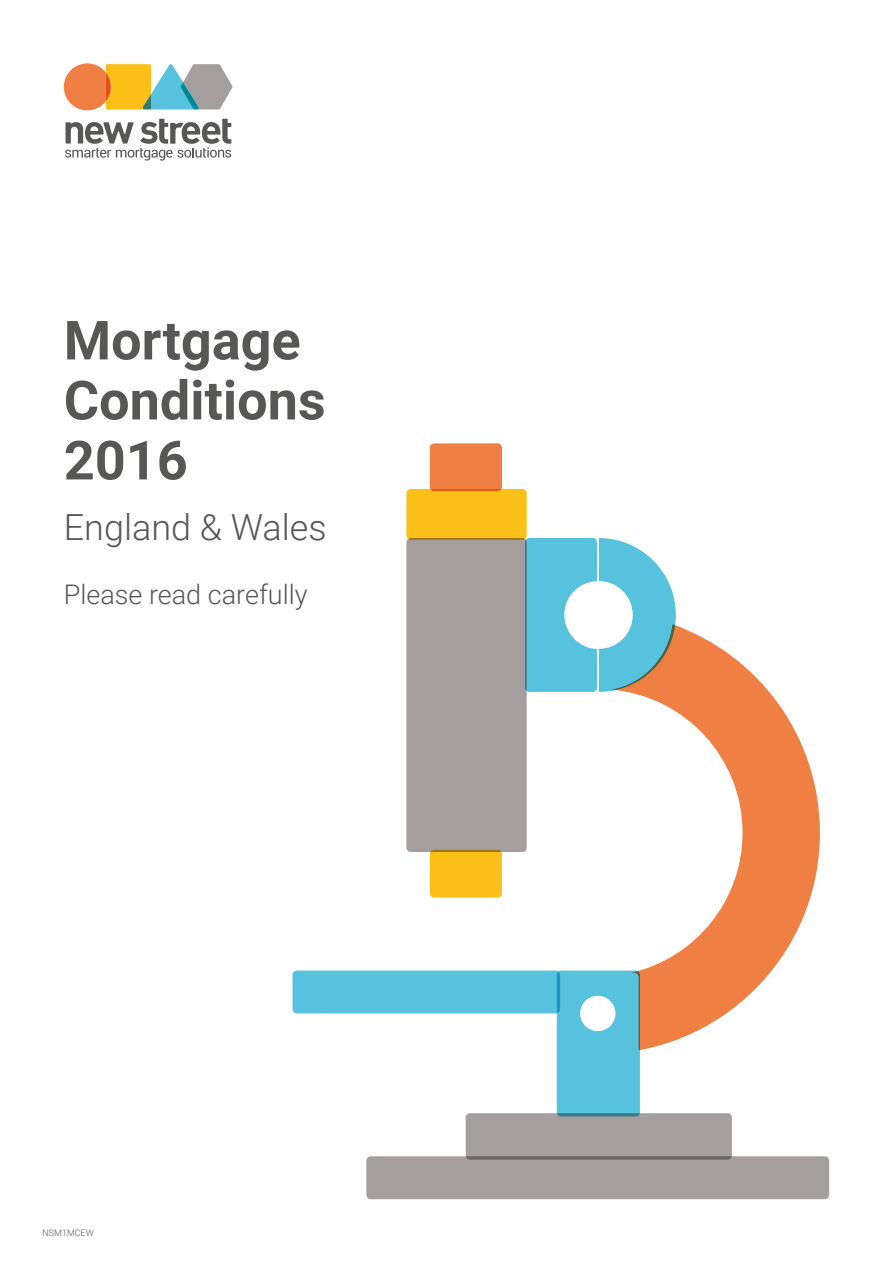
<style>
.page{position:relative;width:893px;height:1263px;background:#fff}
.page>*{position:absolute;margin:0;border:0;box-sizing:border-box;transform-origin:0 0}
.t1{font:700 54px/60px "Roboto";color:#575756}
.t2{font:300 36px "Roboto";color:#575756}
.t3{font:300 27px "Roboto";color:#575756}
.t4{font:300 9px "Roboto";color:#575756}
</style>
<div class="page">
<svg style="left:65px;top:119px;width:166px;height:42px"></svg>
<svg style="left:64px;top:63px;width:169px;height:47px;background:#c9b383"></svg>
<div style="left:366px;top:1156px;width:463px;height:43px;background:#a49f9e;border-radius:4px"></div>
<div style="left:466px;top:1113px;width:266px;height:46px;background:#a49f9e;border-radius:4px"></div>
<div style="left:293px;top:970px;width:267px;height:43px;background:#57c2de;border-radius:4px"></div>
<div style="left:557px;top:970px;width:83px;height:146px;background:#57c2de;border-radius:4px"></div>
<div style="left:430px;top:443px;width:72px;height:48px;background:#f07f43;border-radius:4px"></div>
<svg style="left:526px;top:538px;width:150px;height:154px"></svg>
<div style="left:580px;top:996px;width:35px;height:35px;background:#fff;border-radius:50%"></div>
<div style="left:406px;top:538px;width:121px;height:314px;background:#a49f9e;border-radius:4px"></div>
<svg style="left:611px;top:624px;width:209px;height:426px"></svg>
<div style="left:406px;top:489px;width:121px;height:51px;background:#fbc017;border-radius:4px"></div>
<div style="left:430px;top:850px;width:72px;height:47px;background:#fbc017;border-radius:4px"></div>
<p class="t1" style="left:64px;top:308px;width:263px">Mortgage<br>Conditions<br>2016</p>
<p class="t2" style="left:64px;top:502px;width:264px">England &amp; Wales</p>
<p class="t3" style="left:64px;top:576px;width:245px">Please read carefully</p>
<p class="t4" style="left:43px;top:1226px;width:53px">NSM1MCEW</p>
</div>
